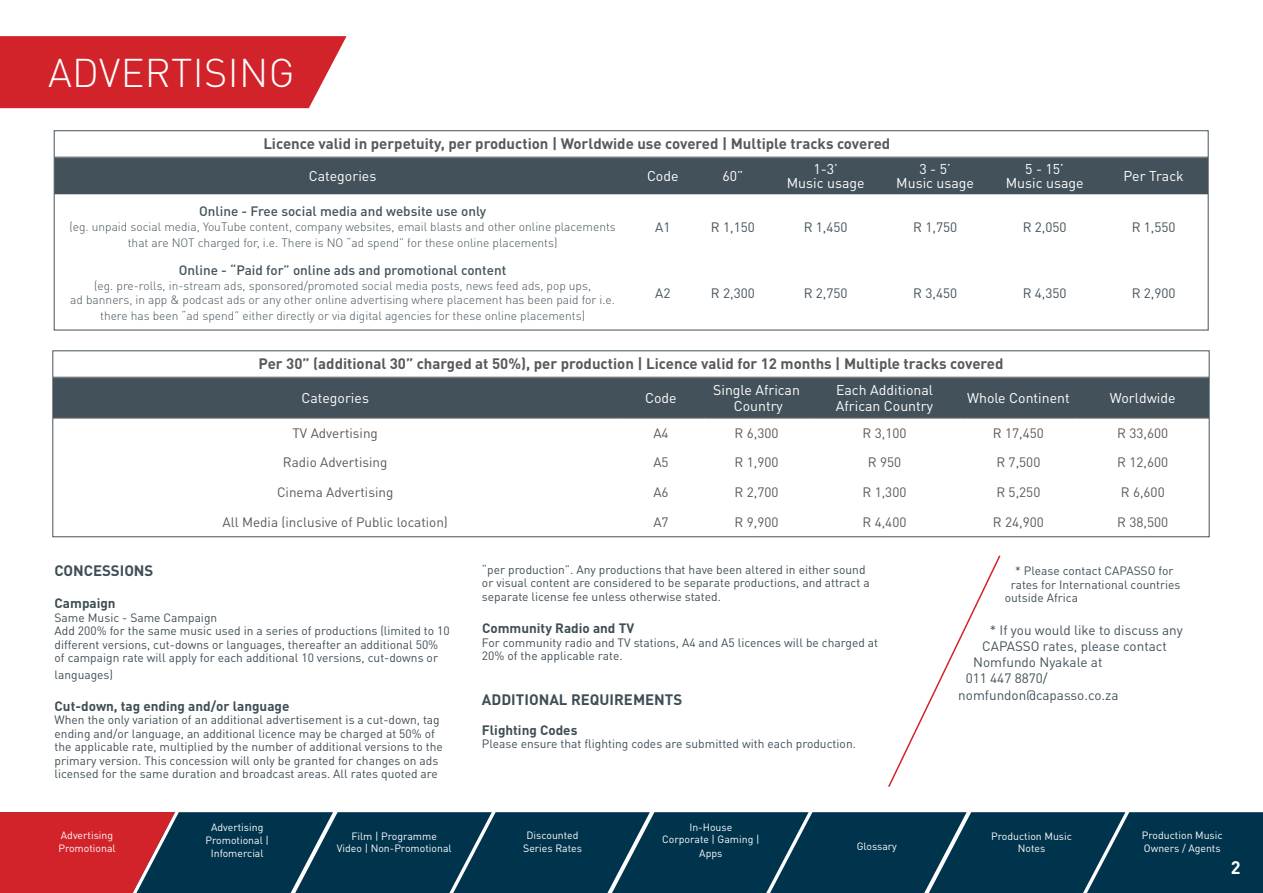
<style>
.page{position:relative;width:1263px;height:893px;background:#fff}
.page>*{position:absolute;margin:0;border:0;box-sizing:border-box;transform-origin:0 0}
.t1{font:300 39.6px "DIN Pro";letter-spacing:.01em;color:#fff}
.t2{font:700 18px "DIN Pro";color:#fff}
.t3{font:700 15px "DIN Pro";color:#58595b}
.t4{font:700 15px "DIN Pro";color:#3f4e56}
.t5{font:14.1px/13.5px "DIN Pro";color:#fff;text-align:center}
.t6{font:13.5px "DIN Pro";color:#58595b}
.t7{font:13.5px "DIN Pro";color:#43525a}
.t8{font:500 13.5px "DIN Pro";color:#43525a}
.t9{font:700 13.5px "DIN Pro";color:#3f4e56}
.t10{font:12px/13.5px "DIN Pro";color:#3f4e56}
.t11{font:300 12px/16.2px "DIN Pro";color:#43525a;text-align:center}
.t12{font:10.5px/12.8px "DIN Pro";color:#fff;text-align:center}
</style>
<div class="page">
<svg style="left:0;top:36px;width:347px;height:72px;background:#d42f36"></svg>
<svg style="left:0;top:812px;width:1263px;height:81px;background:#20374d"></svg>
<svg style="left:888px;top:555px;width:113px;height:232px"></svg>
<div style="left:55px;top:378px;width:1152px;height:39px;background:#43525a"></div>
<hr style="left:53px;top:377px;width:564px;height:1px;background:#797a7d">
<hr style="left:617px;top:377px;width:87px;height:1px;background:#797a7d">
<hr style="left:704px;top:377px;width:105px;height:1px;background:#797a7d">
<hr style="left:809px;top:377px;width:151px;height:1px;background:#797a7d">
<hr style="left:960px;top:377px;width:116px;height:1px;background:#797a7d">
<hr style="left:1076px;top:377px;width:133px;height:1px;background:#797a7d">
<hr style="left:53px;top:417px;width:564px;height:2px;background:#58595b">
<hr style="left:617px;top:417px;width:87px;height:2px;background:#58595b">
<hr style="left:704px;top:417px;width:105px;height:2px;background:#58595b">
<hr style="left:809px;top:417px;width:151px;height:2px;background:#58595b">
<hr style="left:960px;top:417px;width:116px;height:2px;background:#58595b">
<hr style="left:1076px;top:417px;width:133px;height:2px;background:#58595b">
<div style="left:53px;top:351px;width:1156px;height:186px;border:1px solid #43525a"></div>
<div style="left:56px;top:158px;width:1150px;height:36px;background:#43525a"></div>
<hr style="left:54px;top:157px;width:577px;height:1px;background:#797a7d">
<hr style="left:631px;top:157px;width:64px;height:1px;background:#797a7d">
<hr style="left:695px;top:157px;width:76px;height:1px;background:#797a7d">
<hr style="left:771px;top:157px;width:109px;height:1px;background:#797a7d">
<hr style="left:880px;top:157px;width:110px;height:1px;background:#797a7d">
<hr style="left:990px;top:157px;width:109px;height:1px;background:#797a7d">
<hr style="left:1099px;top:157px;width:109px;height:1px;background:#797a7d">
<h1 class="t1" style="left:48px;top:46px;width:248px">ADVERTISING</h1>
<p class="t3" style="left:263px;top:133px;width:628px">Licence valid in perpetuity, per production | Worldwide use covered | Multiple tracks covered</p>
<p class="t5" style="left:309px;top:169px;width:69px">Categories</p>
<p class="t5" style="left:647px;top:169px;width:33px">Code</p>
<p class="t5" style="left:722px;top:169px;width:22px">60”</p>
<p class="t5" style="left:787px;top:162px;width:79px">1-3’<br>Music usage</p>
<p class="t5" style="left:896px;top:162px;width:79px">3 - 5’<br>Music usage</p>
<p class="t5" style="left:1006px;top:162px;width:79px">5 - 15’<br>Music usage</p>
<p class="t5" style="left:1123px;top:169px;width:62px">Per Track</p>
<p class="t8" style="left:199px;top:202px;width:288px">Online - Free social media and website use only</p>
<p class="t11" style="left:69px;top:218px;width:548px">(eg. unpaid social media, YouTube content, company websites, email blasts and other online placements that are NOT charged for, i.e. There is NO “ad spend” for these online placements)</p>
<p class="t7" style="left:655px;top:217px;width:17px">A1</p>
<p class="t7" style="left:711px;top:217px;width:45px">R 1,150</p>
<p class="t7" style="left:804px;top:217px;width:45px">R 1,450</p>
<p class="t7" style="left:913px;top:217px;width:45px">R 1,750</p>
<p class="t7" style="left:1023px;top:217px;width:45px">R 2,050</p>
<p class="t7" style="left:1132px;top:217px;width:45px">R 1,550</p>
<p class="t8" style="left:179px;top:261px;width:329px">Online - “Paid for” online ads and promotional content</p>
<p class="t11" style="left:70px;top:277px;width:546px;line-height:14.4px">(eg. pre-rolls, in-stream ads, sponsored/promoted social media posts, news feed ads, pop ups,<br>ad banners, in app &amp; podcast ads or any other online advertising where placement has been paid for i.e.</p>
<p class="t11" style="left:100px;top:307px;width:487px">there has been “ad spend” either directly or via digital agencies for these online placements)</p>
<p class="t7" style="left:655px;top:284px;width:17px">A2</p>
<p class="t7" style="left:711px;top:284px;width:45px">R 2,300</p>
<p class="t7" style="left:804px;top:284px;width:45px">R 2,750</p>
<p class="t7" style="left:913px;top:284px;width:45px">R 3,450</p>
<p class="t7" style="left:1023px;top:284px;width:45px">R 4,350</p>
<p class="t7" style="left:1132px;top:284px;width:45px">R 2,900</p>
<p class="t3" style="left:258px;top:353px;width:747px">Per 30” (additional 30” charged at 50%), per production | Licence valid for 12 months | Multiple tracks covered</p>
<p class="t5" style="left:301px;top:391px;width:69px">Categories</p>
<p class="t5" style="left:645px;top:391px;width:33px">Code</p>
<p class="t5" style="left:713px;top:380px;width:88px;line-height:17px">Single African<br>Country</p>
<p class="t5" style="left:836px;top:380px;width:99px;line-height:17px;text-align:left">Each Additional<br>African Country</p>
<p class="t5" style="left:967px;top:391px;width:104px">Whole Continent</p>
<p class="t5" style="left:1110px;top:391px;width:67px">Worldwide</p>
<p class="t6" style="left:293px;top:424px;width:87px">TV Advertising</p>
<p class="t6" style="left:653px;top:424px;width:17px">A4</p>
<p class="t6" style="left:734px;top:424px;width:45px">R 6,300</p>
<p class="t6" style="left:862px;top:424px;width:45px">R 3,100</p>
<p class="t6" style="left:993px;top:424px;width:53px">R 17,450</p>
<p class="t6" style="left:1117px;top:424px;width:53px">R 33,600</p>
<p class="t6" style="left:283px;top:453px;width:106px">Radio Advertising</p>
<p class="t6" style="left:653px;top:453px;width:17px">A5</p>
<p class="t6" style="left:734px;top:453px;width:45px">R 1,900</p>
<p class="t6" style="left:868px;top:453px;width:35px">R 950</p>
<p class="t6" style="left:996px;top:453px;width:45px">R 7,500</p>
<p class="t6" style="left:1117px;top:453px;width:53px">R 12,600</p>
<p class="t6" style="left:277px;top:483px;width:118px">Cinema Advertising</p>
<p class="t6" style="left:653px;top:483px;width:17px">A6</p>
<p class="t6" style="left:734px;top:483px;width:45px">R 2,700</p>
<p class="t6" style="left:862px;top:483px;width:45px">R 1,300</p>
<p class="t6" style="left:996px;top:483px;width:45px">R 5,250</p>
<p class="t6" style="left:1121px;top:483px;width:45px">R 6,600</p>
<p class="t6" style="left:222px;top:513px;width:227px">All Media (inclusive of Public location)</p>
<p class="t6" style="left:653px;top:513px;width:17px">A7</p>
<p class="t6" style="left:734px;top:513px;width:45px">R 9,900</p>
<p class="t6" style="left:862px;top:513px;width:45px">R 4,400</p>
<p class="t6" style="left:993px;top:513px;width:53px">R 24,900</p>
<p class="t6" style="left:1117px;top:513px;width:53px">R 38,500</p>
<p class="t4" style="left:55px;top:560px;width:100px">CONCESSIONS</p>
<p class="t9" style="left:55px;top:594px;width:63px">Campaign</p>
<p class="t10" style="left:55px;top:610px;width:397px">Same Music - Same Campaign<br>Add 200% for the same music used in a series of productions (limited to 10 different versions, cut-downs or languages, thereafter an additional 50% of campaign rate will apply for each additional 10 versions, cut-downs or</p>
<p class="t10" style="left:55px;top:667px;width:60px">languages)</p>
<p class="t9" style="left:55px;top:697px;width:236px">Cut-down, tag ending and/or language</p>
<p class="t10" style="left:55px;top:713px;width:390px">When the only variation of an additional advertisement is a cut-down, tag ending and/or language, an additional licence may be charged at 50% of the applicable rate, multiplied by the number of additional versions to the primary version. This concession will only be granted for changes on ads licensed for the same duration and broadcast areas. All rates quoted are</p>
<p class="t10" style="left:482px;top:562px;width:389px">“per production”. Any productions that have been altered in either sound or visual content are considered to be separate productions, and attract a separate license fee unless otherwise stated.</p>
<p class="t9" style="left:482px;top:619px;width:154px">Community Radio and TV</p>
<p class="t10" style="left:482px;top:635px;width:398px">For community radio and TV stations, A4 and A5 licences will be charged at<br>20% of the applicable rate.</p>
<p class="t4" style="left:482px;top:689px;width:202px">ADDITIONAL REQUIREMENTS</p>
<p class="t9" style="left:482px;top:721px;width:97px">Flighting Codes</p>
<p class="t10" style="left:482px;top:737px;width:375px">Please ensure that flighting codes are submitted with each production.</p>
<p class="t10" style="left:1015px;top:564px;width:160px">* Please contact CAPASSO for</p>
<p class="t10" style="left:1011px;top:577px;width:171px">rates for International countries</p>
<p class="t10" style="left:1005px;top:591px;width:75px">outside Africa</p>
<p class="t7" style="left:990px;top:621px;width:195px">* If you would like to discuss any</p>
<p class="t7" style="left:982px;top:637px;width:186px">CAPASSO rates, please contact</p>
<p class="t7" style="left:973px;top:653px;width:131px">Nomfundo Nyakale at</p>
<p class="t7" style="left:966px;top:669px;width:83px">011 447 8870/</p>
<p class="t7" style="left:958px;top:686px;width:162px">nomfundon@capasso.co.za</p>
<p class="t12" style="left:58px;top:828px;width:59px;text-align:left">Advertising<br>Promotional</p>
<p class="t12" style="left:206px;top:820px;width:65px;line-height:13.2px">Advertising<br>Promotional |<br>Infomercial</p>
<p class="t12" style="left:337px;top:829px;width:116px">Film | Programme<br>Video | Non-Promotional</p>
<p class="t12" style="left:523px;top:828px;width:60px">Discounted<br>Series Rates</p>
<p class="t12" style="left:662px;top:820px;width:99px;line-height:13.2px">In-House<br>Corporate | Gaming |<br>Apps</p>
<p class="t12" style="left:991px;top:829px;width:82px">Production Music<br>Notes</p>
<p class="t12" style="left:857px;top:839px;width:42px">Glossary</p>
<p class="t12" style="left:1142px;top:828px;width:82px;text-align:left">Production Music<br>Owners / Agents</p>
<h2 class="t2" style="left:1231px;top:855px;width:11px">2</h2>
</div>
